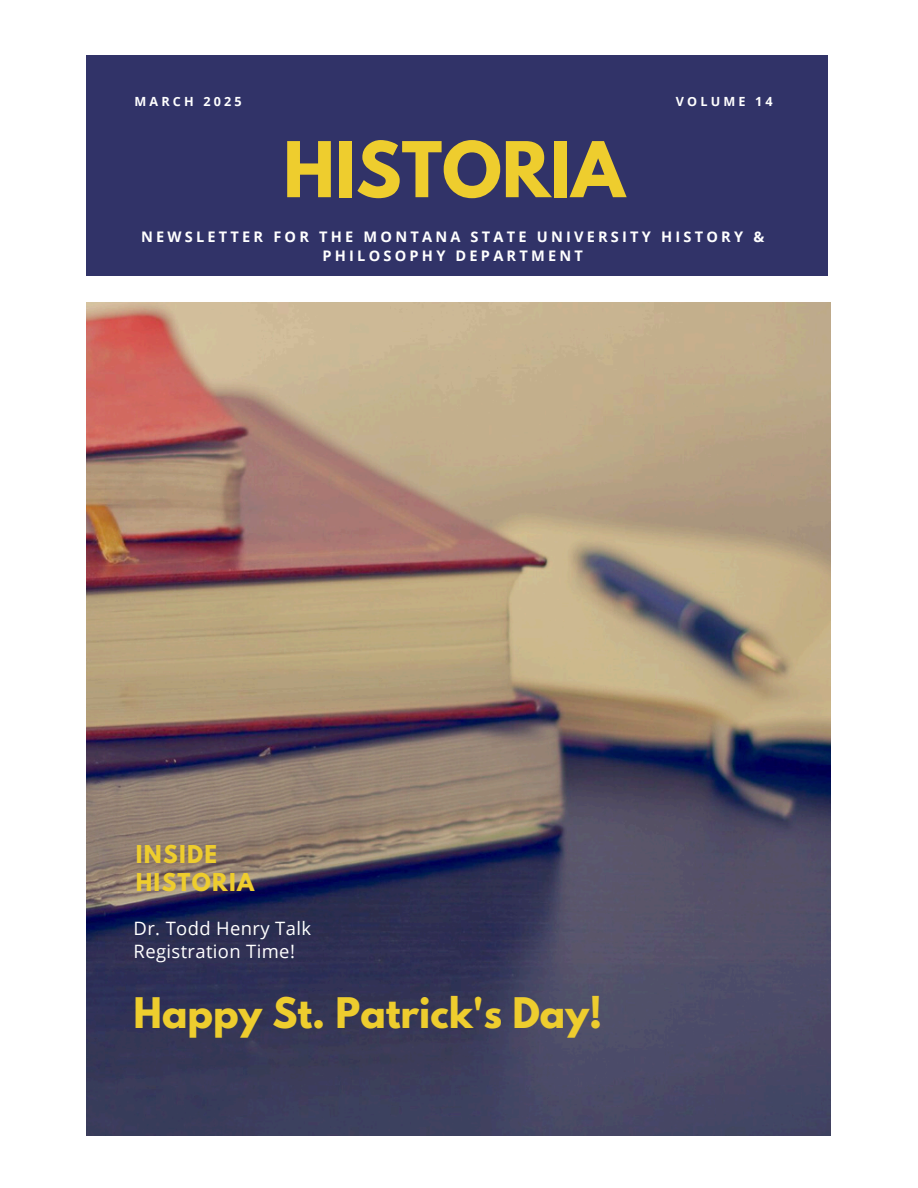
<style>
.page{position:relative;width:918px;height:1188px;background:#fff}
.page>*{position:absolute;margin:0;border:0;box-sizing:border-box;transform-origin:0 0}
.t1{font:700 68.1px "League Spartan";color:#eecd2e}
.t2{font:700 37.35px "League Spartan";color:#eecd2e}
.t3{font:700 21.75px/28.7px "League Spartan";letter-spacing:.06em;color:#eecd2e}
.t4{font:18.45px/23.7px "Open Sans";letter-spacing:.02em;color:#fff}
.t5{font:700 14.55px/19.2px "Open Sans";letter-spacing:.22em;color:#fff;text-align:center}
.t6{font:700 12.6px "Open Sans";letter-spacing:.25em;color:#fff}
</style>
<div class="page">
<div style="left:86px;top:55px;width:742px;height:221px;background:#313368"></div>
<img style="left:86px;top:302px;width:745px;height:833px">
<p class="t6" style="left:134px;top:93px;width:109px">MARCH 2025</p>
<h1 class="t6" style="left:676px;top:92px;width:98px">VOLUME 14</h1>
<p class="t1" style="left:283px;top:136px;width:343px">HISTORIA</p>
<p class="t5" style="left:141px;top:227px;width:625px">NEWSLETTER FOR THE MONTANA STATE UNIVERSITY HISTORY &amp;<br>PHILOSOPHY DEPARTMENT</p>
<h5 class="t3" style="left:136px;top:842px;width:120px">INSIDE<br>HISTORIA</h5>
<p class="t4" style="left:134px;top:916px;width:179px">Dr. Todd Henry Talk<br>Registration Time!</p>
<h3 class="t2" style="left:134px;top:994px;width:470px">Happy St. Patrick's Day!</h3>
</div>
